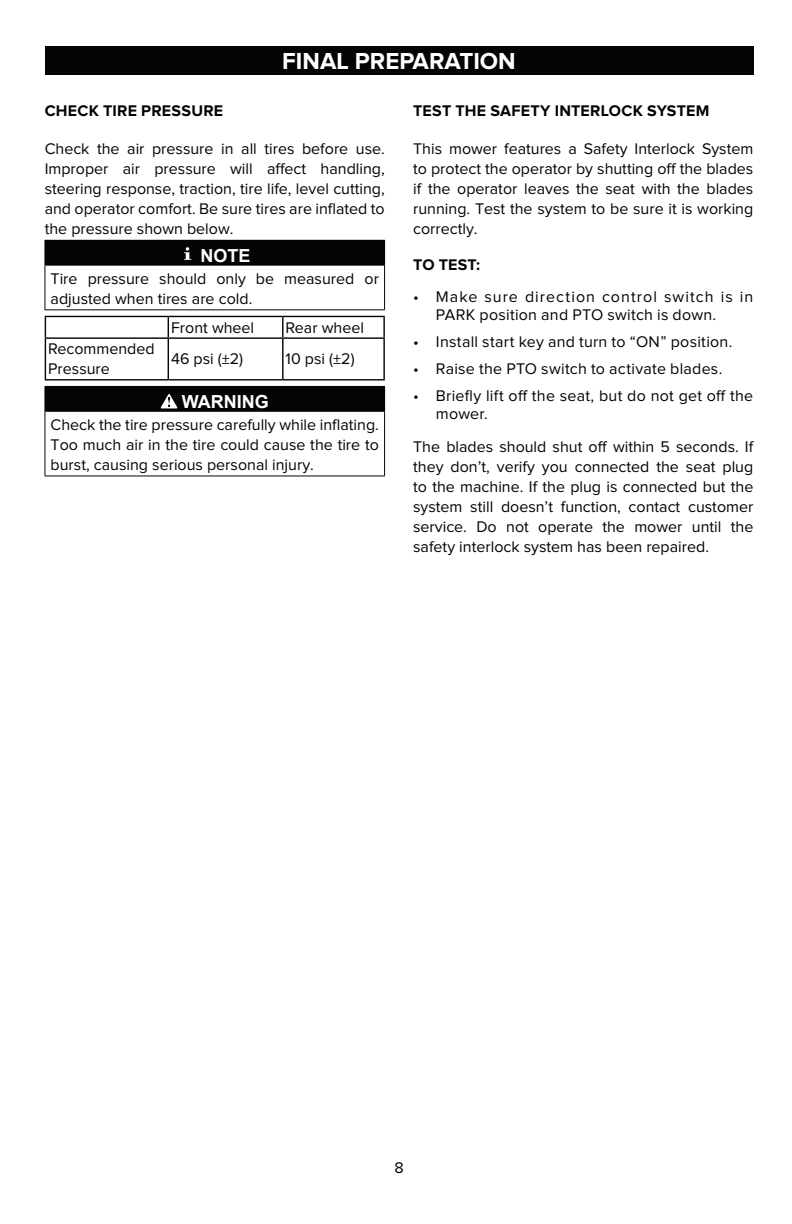
<style>
.page{position:relative;width:792px;height:1224px;background:#fff}
.page>*{position:absolute;margin:0;border:0;box-sizing:border-box;transform-origin:0 0}
.t1{font:700 24px "Proxima Nova";color:#fff}
.t2{font:700 18px "Arial";color:#fff}
.t3{font:16px/20px "Proxima Nova";color:#040503;text-align:justify}
.t4{font:16px/18px "Proxima Nova";letter-spacing:.055em;color:#040503}
.t5{font:700 16px "Proxima Nova";letter-spacing:.015em;color:#040503}
</style>
<div class="page">
<div style="left:45px;top:46px;width:708px;height:29px;background:#040503"></div>
<div style="left:45px;top:240px;width:340px;height:25px;background:#040503"></div>
<hr style="left:45px;top:265px;width:340px;height:1px;background:#040503">
<hr style="left:45px;top:265px;width:1px;height:45px;background:#040503">
<hr style="left:384px;top:265px;width:1px;height:45px;background:#040503">
<hr style="left:45px;top:309px;width:340px;height:1px;background:#040503">
<svg style="left:184px;top:247px;width:7px;height:13px"></svg>
<hr style="left:45px;top:316px;width:123px;height:1px;background:#040503">
<svg style="left:45px;top:317px;width:1px;height:20px"></svg>
<hr style="left:168px;top:316px;width:115px;height:1px;background:#040503">
<svg style="left:168px;top:317px;width:1px;height:20px"></svg>
<hr style="left:283px;top:316px;width:102px;height:1px;background:#040503">
<hr style="left:282px;top:317px;width:2px;height:20px;background:#040503">
<hr style="left:383px;top:317px;width:2px;height:20px;background:#040503">
<hr style="left:45px;top:337px;width:123px;height:2px;background:#040503">
<hr style="left:45px;top:339px;width:1px;height:40px;background:#040503">
<hr style="left:168px;top:337px;width:115px;height:2px;background:#040503">
<hr style="left:168px;top:339px;width:1px;height:40px;background:#040503">
<hr style="left:283px;top:337px;width:102px;height:2px;background:#040503">
<hr style="left:282px;top:339px;width:2px;height:40px;background:#040503">
<hr style="left:383px;top:339px;width:2px;height:40px;background:#040503">
<hr style="left:45px;top:379px;width:123px;height:2px;background:#040503">
<hr style="left:168px;top:379px;width:115px;height:2px;background:#040503">
<hr style="left:283px;top:379px;width:102px;height:2px;background:#040503">
<div style="left:45px;top:386px;width:340px;height:25px;background:#040503"></div>
<hr style="left:45px;top:411px;width:340px;height:1px;background:#040503">
<hr style="left:45px;top:412px;width:1px;height:64px;background:#040503">
<hr style="left:384px;top:412px;width:1px;height:64px;background:#040503">
<hr style="left:45px;top:476px;width:340px;height:1px;background:#040503">
<svg style="left:161px;top:394px;width:16px;height:14px"></svg>
<h1 class="t1" style="left:282px;top:50px;width:235px">FINAL PREPARATION</h1>
<p class="t5" style="left:45px;top:104px;width:180px">CHECK TIRE PRESSURE</p>
<p class="t3" style="left:45px;top:140px;width:342px">Check the air pressure in all tires before use.<br>Improper air pressure will affect handling, steering response, traction, tire life, level cutting, and operator comfort. Be sure tires are inflated to the pressure shown below.</p>
<p class="t2" style="left:200px;top:244px;width:52px">NOTE</p>
<p class="t3" style="left:51px;top:270px;width:330px">Tire pressure should only be measured or adjusted when tires are cold.</p>
<p class="t3" style="left:171px;top:318px;width:85px">Front wheel</p>
<p class="t3" style="left:286px;top:318px;width:80px">Rear wheel</p>
<p class="t3" style="left:48px;top:340px;width:108px">Recommended<br>Pressure</p>
<p class="t3" style="left:171px;top:350px;width:74px">46 psi (±2)</p>
<p class="t3" style="left:286px;top:350px;width:71px">10 psi (±2)</p>
<p class="t2" style="left:182px;top:390px;width:88px">WARNING</p>
<p class="t3" style="left:51px;top:416px;width:330px">Check the tire pressure carefully while inflating.<br>Too much air in the tire could cause the tire to burst, causing serious personal injury.</p>
<p class="t5" style="left:413px;top:104px;width:298px">TEST THE SAFETY INTERLOCK SYSTEM</p>
<p class="t3" style="left:413px;top:140px;width:342px">This mower features a Safety Interlock System to protect the operator by shutting off the blades if the operator leaves the seat with the blades running. Test the system to be sure it is working correctly.</p>
<p class="t5" style="left:413px;top:258px;width:68px">TO TEST:</p>
<p class="t4" style="left:436px;top:288px;width:319px;text-indent:-23px">• Make sure direction control switch is in<br>PARK position and PTO switch is down.</p>
<p class="t3" style="left:413px;top:332px;width:321px">• Install start key and turn to “ON” position.</p>
<p class="t3" style="left:413px;top:359px;width:311px">• Raise the PTO switch to activate blades.</p>
<p class="t3" style="left:436px;top:387px;width:319px;line-height:18px;text-indent:-23px">• Briefly lift off the seat, but do not get off the mower.</p>
<p class="t3" style="left:413px;top:438px;width:342px">The blades should shut off within 5 seconds. If they don’t, verify you connected the seat plug to the machine. If the plug is connected but the system still doesn’t function, contact customer service. Do not operate the mower until the safety interlock system has been repaired.</p>
<p class="t3" style="left:394px;top:1158px;width:11px">8</p>
</div>
